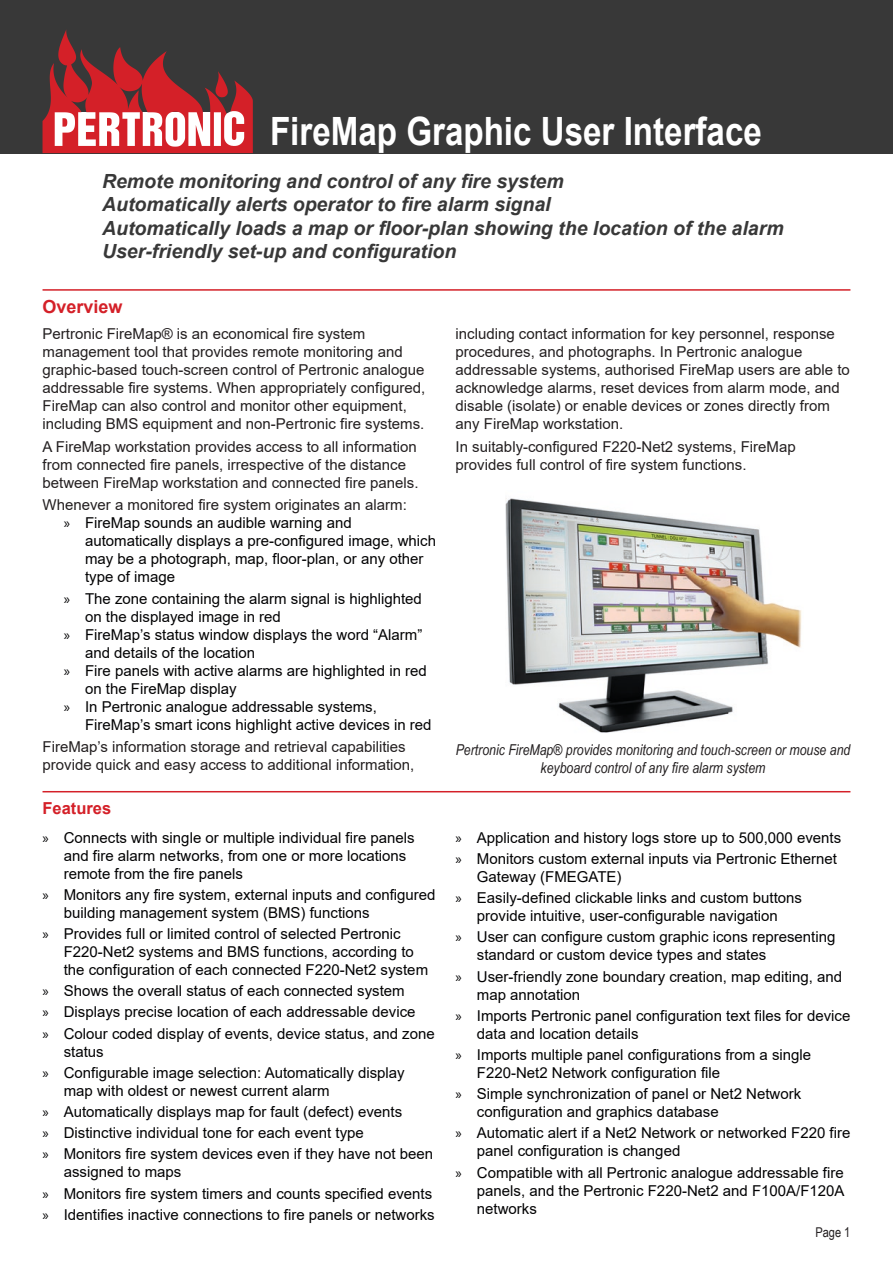
<style>
.page{position:relative;width:893px;height:1263px;background:#fff}
.page>*{position:absolute;margin:0;border:0;box-sizing:border-box;transform-origin:0 0}
.t1{font:700 39px "Arial";color:#fff;scale:.85 1}
.t2{font:italic 700 19.5px/23.4px "Arial";color:#383838}
.t3{font:700 18px "Arial";color:#d42028}
.t4{font:700 16.5px "Arial";color:#d42028}
.t5{font:15px/21.1px "Arial";color:#020203}
.t6{font:15px/18px "Arial";color:#231f20}
.t7{font:italic 15px/18px "Arial Narrow";color:#231f20;text-align:center}
.t8{font:13.5px "Arial Narrow";color:#231f20}
.s1{font-family:"Myriad Pro";color:#020203}
.s2{color:#020203}
.s3{font-family:"Myriad Pro"}
</style>
<div class="page">
<div style="left:0;top:0;width:893px;height:153px;background:#383838"></div>
<svg style="left:43px;top:29px;width:210px;height:124px"></svg>
<img style="left:506px;top:498px;width:296px;height:235px">
<hr style="left:43px;top:289px;width:807px;height:2px;background:#d42028">
<hr style="left:43px;top:791px;width:807px;height:1px;background:#d42028">
<h1 class="t1" style="left:270px;top:104px;width:580px">FireMap Graphic User Interface</h1>
<h2 class="t2" style="left:102px;top:170px;width:683px">Remote monitoring and control of any fire system<br>Automatically alerts operator to fire alarm signal<br>Automatically loads a map or floor-plan showing the location of the alarm User-friendly set-up and configuration</h2>
<p class="t3" style="left:43px;top:294px;width:82px">Overview</p>
<p class="t6" style="left:43px;top:325px;width:384px">Pertronic FireMap® is an economical fire system management tool that provides remote monitoring and graphic-based touch-screen control of Pertronic analogue addressable fire systems. When appropriately configured, FireMap can also control and monitor other equipment, including BMS equipment and non-Pertronic fire systems.</p>
<p class="t6" style="left:43px;top:437px;width:378px">A FireMap workstation provides access to all information from connected fire panels, irrespective of the distance between FireMap workstation and connected fire panels.</p>
<p class="t6" style="left:64px;top:496px;width:345px;text-indent:-21px">Whenever a monitored fire system originates an alarm: <span class="s1">»</span> <span class="s2">FireMap sounds an audible warning and</span></p>
<p class="t5" style="left:85px;top:532px;width:352px;line-height:18px">automatically displays a pre-configured image, which may be a photograph, map, floor-plan, or any other type of image</p>
<p class="t5" style="left:64px;top:588px;width:360px"><span class="s3">»</span> The zone containing the alarm signal is highlighted</p>
<p class="t5" style="left:85px;top:606px;width:197px">on the displayed image in red</p>
<p class="t5" style="left:64px;top:624px;width:360px"><span class="s3">»</span> FireMap’s status window displays the word “Alarm”</p>
<p class="t5" style="left:85px;top:642px;width:172px">and details of the location</p>
<p class="t5" style="left:64px;top:660px;width:365px"><span class="s3">»</span> Fire panels with active alarms are highlighted in red</p>
<p class="t5" style="left:85px;top:678px;width:153px">on the FireMap display</p>
<p class="t5" style="left:64px;top:696px;width:315px"><span class="s3">»</span> In Pertronic analogue addressable systems,</p>
<p class="t5" style="left:85px;top:714px;width:348px">FireMap’s smart icons highlight active devices in red</p>
<p class="t6" style="left:43px;top:738px;width:373px">FireMap’s information storage and retrieval capabilities provide quick and easy access to additional information,</p>
<p class="t4" style="left:43px;top:797px;width:70px">Features</p>
<p class="t5" style="left:64px;top:828px;width:352px;line-height:18px;text-indent:-21px"><span class="s3">»</span> Connects with single or multiple individual fire panels and fire alarm networks, from one or more locations remote from the fire panels</p>
<p class="t5" style="left:64px;top:885px;width:373px;line-height:18px;text-indent:-21px"><span class="s3">»</span> Monitors any fire system, external inputs and configured building management system (BMS) functions</p>
<p class="t5" style="left:64px;top:925px;width:366px;line-height:18px;text-indent:-21px"><span class="s3">»</span> Provides full or limited control of selected Pertronic<br>F220-Net2 systems and BMS functions, according to the configuration of each connected F220-Net2 system</p>
<p class="t5" style="left:43px;top:980px;width:394px"><span class="s3">»</span> Shows the overall status of each connected system<br><span class="s3">»</span> Displays precise location of each addressable device<br><span class="s3">»</span> Colour coded display of events, device status, and zone</p>
<p class="t5" style="left:43px;top:1041px;width:364px;text-indent:21px">status<br><span class="s3">»</span> Configurable image selection: Automatically display</p>
<p class="t5" style="left:43px;top:1080px;width:392px;text-indent:21px">map with oldest or newest current alarm<br><span class="s3">»</span> Automatically displays map for fault (defect) events<br><span class="s3">»</span> Distinctive individual tone for each event type<br><span class="s3">»</span> Monitors fire system devices even if they have not been</p>
<p class="t5" style="left:43px;top:1161px;width:394px;text-indent:21px">assigned to maps<br><span class="s3">»</span> Monitors fire system timers and counts specified events <span class="s3">»</span> Identifies inactive connections to fire panels or networks</p>
<p class="t6" style="left:456px;top:325px;width:396px">including contact information for key personnel, response procedures, and photographs. In Pertronic analogue addressable systems, authorised FireMap users are able to acknowledge alarms, reset devices from alarm mode, and disable (isolate) or enable devices or zones directly from any FireMap workstation.</p>
<p class="t6" style="left:456px;top:437px;width:342px">In suitably-configured F220-Net2 systems, FireMap provides full control of fire system functions.</p>
<p class="t7" style="left:456px;top:740px;width:396px">Pertronic FireMap® provides monitoring and touch-screen or mouse and keyboard control of any fire alarm system</p>
<p class="t5" style="left:456px;top:827px;width:387px"><span class="s3">»</span> Application and history logs store up to 500,000 events <span class="s3">»</span> Monitors custom external inputs via Pertronic Ethernet</p>
<p class="t5" style="left:456px;top:866px;width:348px;text-indent:21px">Gateway (FMEGATE)<br><span class="s3">»</span> Easily-defined clickable links and custom buttons</p>
<p class="t5" style="left:456px;top:905px;width:381px;text-indent:21px">provide intuitive, user-configurable navigation<br><span class="s3">»</span> User can configure custom graphic icons representing</p>
<p class="t5" style="left:456px;top:944px;width:388px;text-indent:21px">standard or custom device types and states<br><span class="s3">»</span> User-friendly zone boundary creation, map editing, and</p>
<p class="t5" style="left:456px;top:983px;width:396px;text-indent:21px">map annotation<br><span class="s3">»</span> Imports Pertronic panel configuration text files for device</p>
<p class="t5" style="left:456px;top:1023px;width:357px;text-indent:21px">data and location details<br><span class="s3">»</span> Imports multiple panel configurations from a single</p>
<p class="t5" style="left:456px;top:1062px;width:347px;text-indent:21px">F220-Net2 Network configuration file<br><span class="s3">»</span> Simple synchronization of panel or Net2 Network</p>
<p class="t5" style="left:456px;top:1101px;width:396px;text-indent:21px">configuration and graphics database<br><span class="s3">»</span> Automatic alert if a Net2 Network or networked F220 fire</p>
<p class="t5" style="left:456px;top:1140px;width:390px;text-indent:21px">panel configuration is changed<br><span class="s3">»</span> Compatible with all Pertronic analogue addressable fire</p>
<p class="t5" style="left:477px;top:1181px;width:369px;line-height:18px">panels, and the Pertronic F220-Net2 and F100A/F120A networks</p>
<p class="t8" style="left:815px;top:1223px;width:37px">Page 1</p>
</div>
